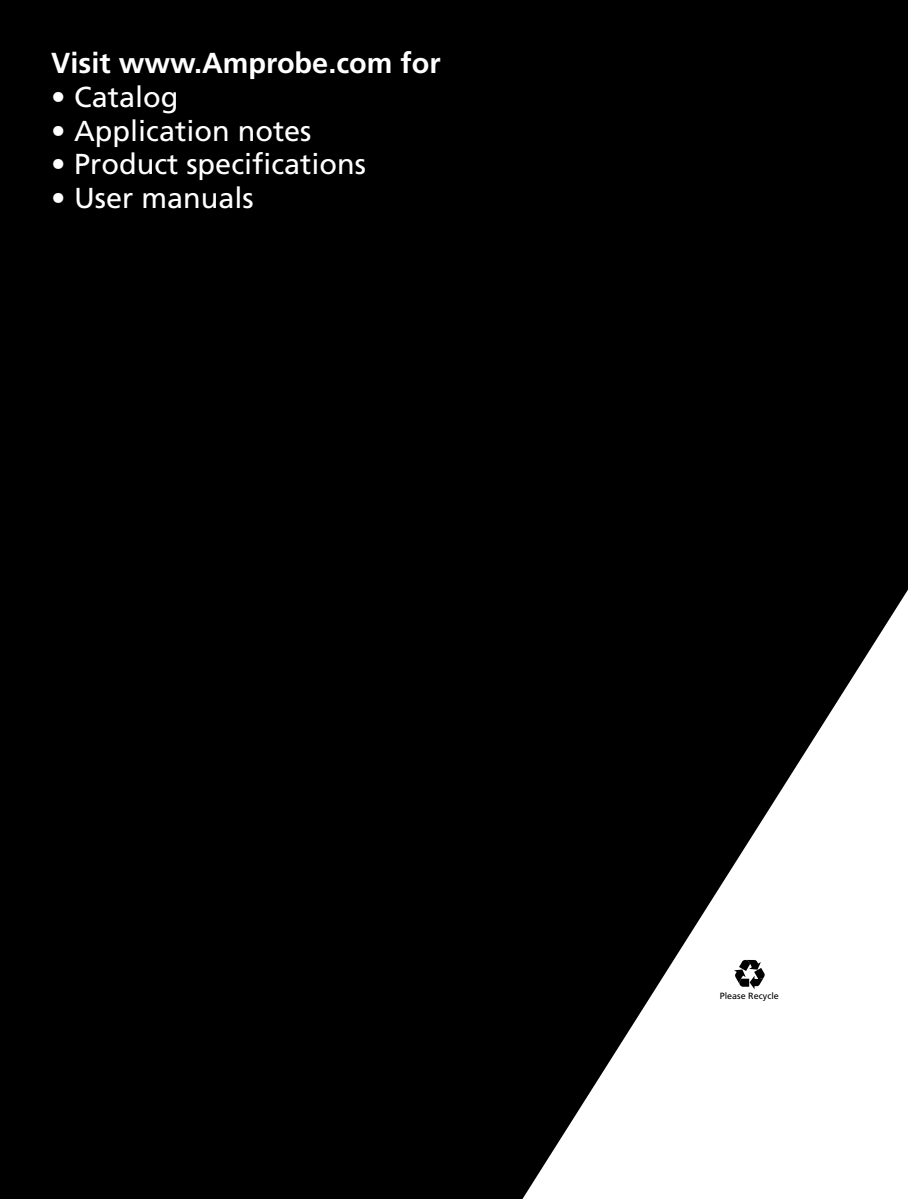
<style>
.page{position:relative;width:908px;height:1199px;background:#fff}
.page>*{position:absolute;margin:0;border:0;box-sizing:border-box;transform-origin:0 0}
.t1{font:28.8px "Frutiger";color:#fff}
.t2{font:700 28.8px "Frutiger";color:#fff}
.t3{font:9px "Frutiger";color:#000}
</style>
<div class="page">
<div style="left:0;top:0;width:907px;height:1199px;background:#000"></div>
<svg style="left:522px;top:591px;width:385px;height:608px"></svg>
<svg style="left:733px;top:959px;width:32px;height:30px"></svg>
<p class="t2" style="left:51px;top:47px;width:391px">Visit www.Amprobe.com for</p>
<p class="t1" style="left:51px;top:80px;width:129px">• Catalog</p>
<p class="t1" style="left:51px;top:114px;width:262px">• Application notes</p>
<p class="t1" style="left:51px;top:148px;width:316px">• Product specifications</p>
<p class="t1" style="left:51px;top:181px;width:204px">• User manuals</p>
<p class="t3" style="left:719px;top:990px;width:61px">Please Recycle</p>
</div>
